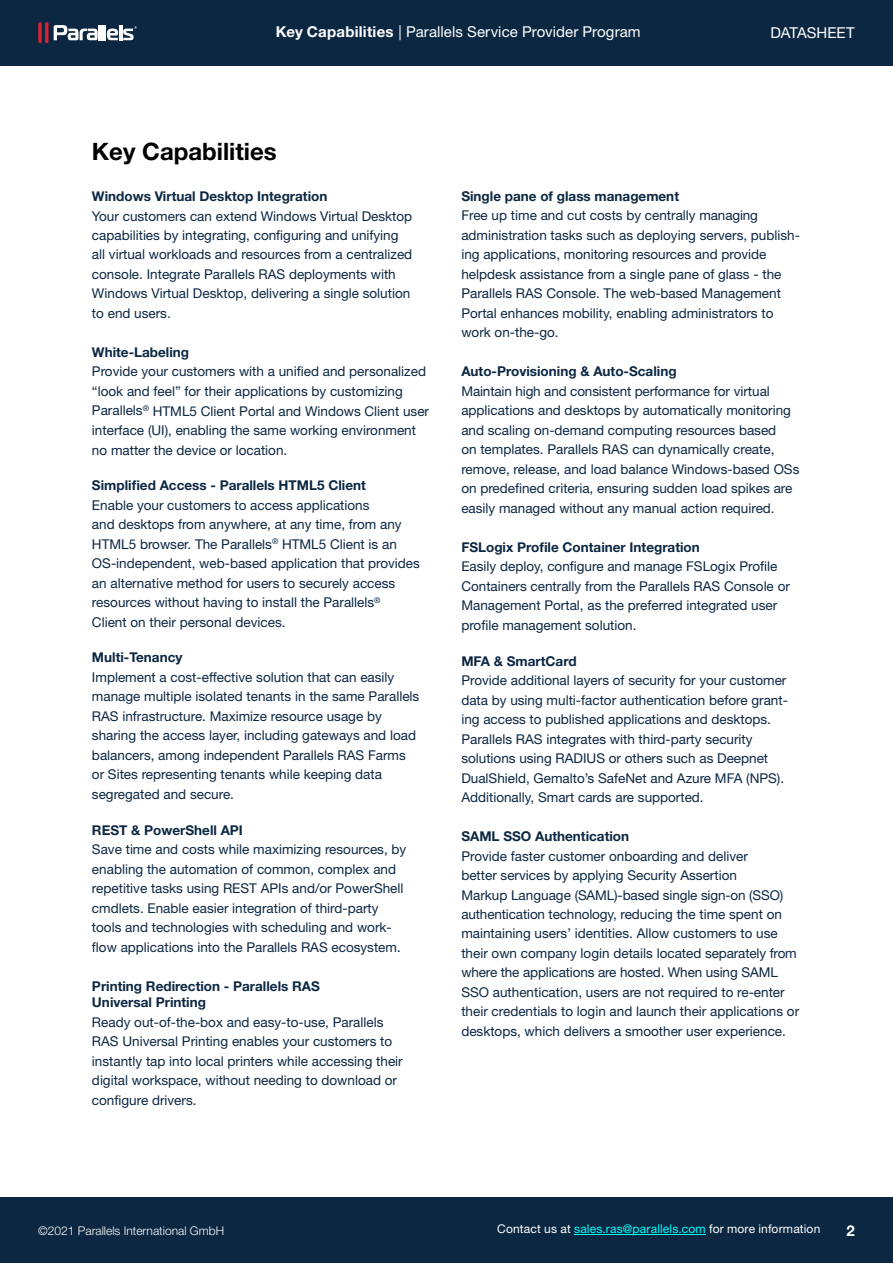
<style>
.page{position:relative;width:893px;height:1263px;background:#fff}
.page>*{position:absolute;margin:0;border:0;box-sizing:border-box;transform-origin:0 0}
.t1{font:700 24px "Helvetica Neue LT Std";color:#000}
.t2{font:15px "Helvetica Neue LT Std";letter-spacing:.005em;color:#fff}
.t3{font:700 15px "Helvetica Neue LT Std";color:#fff}
.t4{font:13.5px/19.5px "Helvetica Neue LT Std";color:#0c2742}
.t5{font:700 13.5px/16.5px "Helvetica Neue LT Std";color:#0c2742}
.t6{font:12px "Helvetica Neue LT Std";letter-spacing:.015em;color:#fff}
.t7{font:300 12px "Helvetica Neue LT Std";color:#fff}
.s1{font-weight:700}
.s2{color:#0ff}
</style>
<div class="page">
<div style="left:0;top:0;width:893px;height:65px;background:#0c2742"></div>
<svg style="left:38px;top:22px;width:4px;height:21px"></svg>
<svg style="left:45px;top:22px;width:4px;height:21px"></svg>
<hr style="left:119px;top:25px;width:3px;height:15px;background:#fff">
<hr style="left:103px;top:25px;width:3px;height:15px;background:#fff">
<hr style="left:99px;top:25px;width:3px;height:15px;background:#fff">
<svg style="left:54px;top:25px;width:44px;height:15px"></svg>
<svg style="left:107px;top:26px;width:30px;height:14px"></svg>
<div style="left:0;top:1197px;width:893px;height:66px;background:#0c2742"></div>
<hr style="left:574px;top:1234px;width:132px;height:1px;background:#0ff">
<p class="t2" style="left:276px;top:23px;width:366px"><span class="s1">Key Capabilities</span> | Parallels Service Provider Program</p>
<p class="t2" style="left:770px;top:24px;width:86px">DATASHEET</p>
<h1 class="t1" style="left:92px;top:137px;width:186px">Key Capabilities</h1>
<p class="t5" style="left:92px;top:188px;width:237px">Windows Virtual Desktop Integration</p>
<p class="t4" style="left:92px;top:206px;width:322px">Your customers can extend Windows Virtual Desktop capabilities by integrating, configuring and unifying all virtual workloads and resources from a centralized console. Integrate Parallels RAS deployments with Windows Virtual Desktop, delivering a single solution to end users.</p>
<p class="t5" style="left:92px;top:344px;width:99px">White-Labeling</p>
<p class="t4" style="left:92px;top:362px;width:339px">Provide your customers with a unified and personalized “look and feel” for their applications by customizing Parallels<sup>®</sup> HTML5 Client Portal and Windows Client user interface (UI), enabling the same working environment no matter the device or location.</p>
<p class="t5" style="left:92px;top:477px;width:275px">Simplified Access - Parallels HTML5 Client</p>
<p class="t4" style="left:92px;top:495px;width:329px">Enable your customers to access applications<br>and desktops from anywhere, at any time, from any HTML5 browser. The Parallels<sup>®</sup> HTML5 Client is an OS-independent, web-based application that provides an alternative method for users to securely access resources without having to install the Parallels<sup>®<br></sup>Client on their personal devices.</p>
<p class="t5" style="left:92px;top:649px;width:92px">Multi-Tenancy</p>
<p class="t4" style="left:92px;top:667px;width:329px">Implement a cost-effective solution that can easily manage multiple isolated tenants in the same Parallels RAS infrastructure. Maximize resource usage by sharing the access layer, including gateways and load balancers, among independent Parallels RAS Farms or Sites representing tenants while keeping data segregated and secure.</p>
<p class="t5" style="left:92px;top:821px;width:152px">REST &amp; PowerShell API</p>
<p class="t4" style="left:92px;top:839px;width:316px">Save time and costs while maximizing resources, by enabling the automation of common, complex and repetitive tasks using REST APIs and/or PowerShell cmdlets. Enable easier integration of third-party tools and technologies with scheduling and work&shy;flow applications into the Parallels RAS ecosystem.</p>
<p class="t5" style="left:92px;top:977px;width:229px">Printing Redirection - Parallels RAS<br>Universal Printing</p>
<p class="t4" style="left:92px;top:1012px;width:312px">Ready out-of-the-box and easy-to-use, Parallels RAS Universal Printing enables your customers to instantly tap into local printers while accessing their digital workspace, without needing to download or configure drivers.</p>
<p class="t5" style="left:461px;top:187px;width:219px">Single pane of glass management</p>
<p class="t4" style="left:461px;top:206px;width:340px">Free up time and cut costs by centrally managing administration tasks such as deploying servers, publish&shy;ing applications, monitoring resources and provide helpdesk assistance from a single pane of glass - the Parallels RAS Console. The web-based Management Portal enhances mobility, enabling administrators to work on-the-go.</p>
<p class="t5" style="left:461px;top:363px;width:217px">Auto-Provisioning &amp; Auto-Scaling</p>
<p class="t4" style="left:461px;top:381px;width:340px">Maintain high and consistent performance for virtual applications and desktops by automatically monitoring and scaling on-demand computing resources based<br>on templates. Parallels RAS can dynamically create, remove, release, and load balance Windows-based OSs on predefined criteria, ensuring sudden load spikes are easily managed without any manual action required.</p>
<p class="t5" style="left:461px;top:538px;width:240px">FSLogix Profile Container Integration</p>
<p class="t4" style="left:461px;top:557px;width:330px">Easily deploy, configure and manage FSLogix Profile Containers centrally from the Parallels RAS Console or Management Portal, as the preferred integrated user profile management solution.</p>
<p class="t5" style="left:461px;top:652px;width:117px">MFA &amp; SmartCard</p>
<p class="t4" style="left:461px;top:670px;width:328px">Provide additional layers of security for your customer data by using multi-factor authentication before grant&shy;ing access to published applications and desktops.<br>Parallels RAS integrates with third-party security solutions using RADIUS or others such as Deepnet DualShield, Gemalto’s SafeNet and Azure MFA (NPS).<br>Additionally, Smart cards are supported.</p>
<p class="t5" style="left:461px;top:828px;width:169px">SAML SSO Authentication</p>
<p class="t4" style="left:461px;top:846px;width:339px">Provide faster customer onboarding and deliver<br>better services by applying Security Assertion<br>Markup Language (SAML)-based single sign-on (SSO) authentication technology, reducing the time spent on maintaining users’ identities. Allow customers to use their own company login details located separately from where the applications are hosted. When using SAML SSO authentication, users are not required to re-enter their credentials to login and launch their applications or desktops, which delivers a smoother user experience.</p>
<p class="t7" style="left:38px;top:1223px;width:187px">©2021 Parallels International GmbH</p>
<p class="t6" style="left:497px;top:1222px;width:325px">Contact us at <span class="s2">sales.ras@parallels.com</span> for more information</p>
<p class="t3" style="left:846px;top:1221px;width:10px">2</p>
</div>
